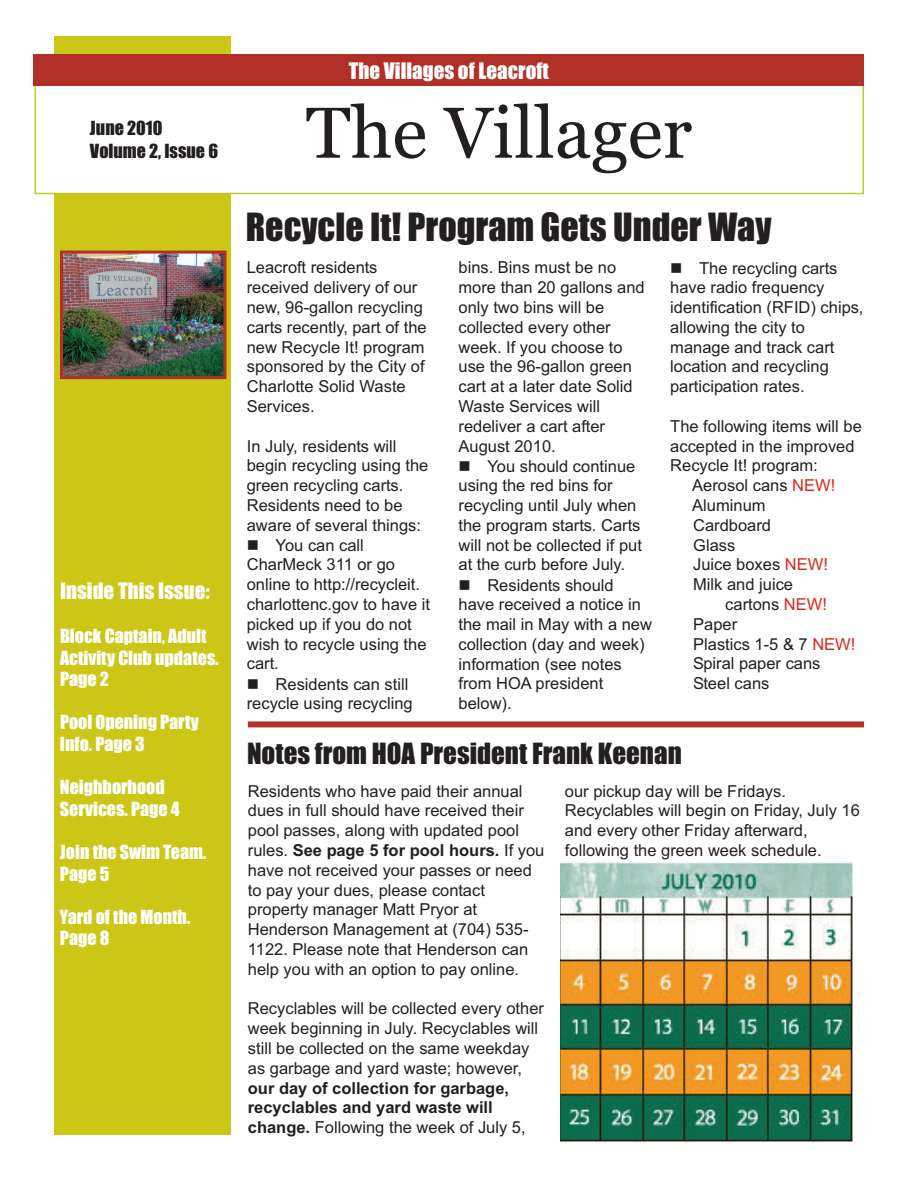
<style>
.page{position:relative;width:918px;height:1188px;background:#fff}
.page>*{position:absolute;margin:0;border:0;box-sizing:border-box;transform-origin:0 0}
.t1{font:72px "Georgia";color:#231f20}
.t2{font:36px "Impact";color:#231f20}
.t3{font:27px "Impact";color:#231f20}
.t4{font:21px "Impact";color:#fff}
.t5{font:18px/21.6px "Impact";color:#fff}
.t6{font:18px/22.5px "Impact";color:#231f20}
.t7{font:16.5px/19.8px "Arial";color:#231f20}
.t8{font:700 16.5px/19.8px "Arial";color:#231f20}
.s1{color:#d82a1f}
.s2{font-weight:700}
.s3{font-weight:400}
</style>
<div class="page">
<div style="left:54px;top:36px;width:176px;height:1098px;background:#ccc716"></div>
<div style="left:36px;top:56px;width:826px;height:137px;background:#fff"></div>
<div style="left:34px;top:54px;width:830px;height:140px;border:2px solid #becc2a"></div>
<div style="left:34px;top:54px;width:830px;height:31px;background:#b02f26"></div>
<div style="left:248px;top:721px;width:616px;height:6px;background:#b02f26"></div>
<img style="left:64px;top:255px;width:158px;height:120px">
<div style="left:60px;top:251px;width:166px;height:128px;border:3px solid #b02f26"></div>
<img style="left:560px;top:862px;width:292px;height:280px">
<p class="t6" style="left:90px;top:118px;width:130px">June 2010<br>Volume 2, Issue 6</p>
<p class="t4" style="left:60px;top:579px;width:151px">Inside This Issue:</p>
<p class="t5" style="left:60px;top:626px;width:160px">Block Captain, Adult<br>Activity Club updates.<br>Page 2</p>
<p class="t5" style="left:60px;top:712px;width:140px">Pool Opening Party<br>Info. Page 3</p>
<p class="t5" style="left:60px;top:777px;width:121px">Neighborhood<br>Services. Page 4</p>
<p class="t5" style="left:60px;top:842px;width:148px">Join the Swim Team.<br>Page 5</p>
<p class="t5" style="left:60px;top:907px;width:132px">Yard of the Month.<br>Page 8</p>
<p class="t4" style="left:349px;top:59px;width:202px">The Villages of Leacroft</p>
<h1 class="t1" style="left:306px;top:91px;width:388px">The Villager</h1>
<h2 class="t2" style="left:246px;top:208px;width:527px">Recycle It! Program Gets Under Way</h2>
<p class="t7" style="left:247px;top:258px;width:181px">Leacroft residents received delivery of our new, 96-gallon recycling carts recently, part of the new Recycle It! program sponsored by the City of<br>Charlotte Solid Waste<br>Services.</p>
<p class="t7" style="left:247px;top:436px;width:151px">In July, residents will</p>
<p class="t7" style="left:247px;top:456px;width:183px">begin recycling using the</p>
<p class="t7" style="left:247px;top:476px;width:158px">green recycling carts.</p>
<p class="t7" style="left:247px;top:495px;width:157px">Residents need to be</p>
<p class="t7" style="left:247px;top:515px;width:176px">aware of several things:</p>
<p class="t7" style="left:276px;top:536px;width:90px">You can call</p>
<p class="t7" style="left:247px;top:555px;width:150px">CharMeck 311 or go</p>
<p class="t7" style="left:247px;top:575px;width:175px">online to http://recycleit.</p>
<p class="t7" style="left:247px;top:595px;width:185px">charlottenc.gov to have it</p>
<p class="t7" style="left:247px;top:614px;width:167px">picked up if you do not</p>
<p class="t7" style="left:247px;top:634px;width:181px">wish to recycle using the</p>
<p class="t7" style="left:247px;top:654px;width:34px">cart.</p>
<p class="t7" style="left:276px;top:674px;width:134px">Residents can still</p>
<p class="t7" style="left:247px;top:694px;width:167px">recycle using recycling</p>
<p class="t7" style="left:459px;top:258px;width:188px">bins. Bins must be no more than 20 gallons and only two bins will be collected every other week. If you choose to use the 96-gallon green cart at a later date Solid<br>Waste Services will redeliver a cart after<br>August 2010.</p>
<p class="t7" style="left:487px;top:457px;width:150px">You should continue</p>
<p class="t7" style="left:459px;top:476px;width:156px">using the red bins for</p>
<p class="t7" style="left:459px;top:496px;width:179px">recycling until July when</p>
<p class="t7" style="left:459px;top:515px;width:183px">the program starts. Carts</p>
<p class="t7" style="left:459px;top:535px;width:185px">will not be collected if put</p>
<p class="t7" style="left:459px;top:555px;width:168px">at the curb before July.</p>
<p class="t7" style="left:487px;top:575px;width:128px">Residents should</p>
<p class="t7" style="left:459px;top:595px;width:184px">have received a notice in</p>
<p class="t7" style="left:459px;top:614px;width:195px">the mail in May with a new</p>
<p class="t7" style="left:459px;top:634px;width:188px">collection (day and week)</p>
<p class="t7" style="left:459px;top:654px;width:165px">information (see notes</p>
<p class="t7" style="left:459px;top:674px;width:146px">from HOA president</p>
<p class="t7" style="left:459px;top:694px;width:55px">below).</p>
<p class="t7" style="left:670px;top:259px;width:195px;text-indent:29px">The recycling carts have radio frequency identification (RFID) chips, allowing the city to manage and track cart location and recycling participation rates.</p>
<p class="t7" style="left:670px;top:416px;width:193px">The following items will be</p>
<p class="t7" style="left:670px;top:436px;width:186px">accepted in the improved</p>
<p class="t7" style="left:670px;top:456px;width:149px">Recycle It! program:</p>
<p class="t7" style="left:692px;top:476px;width:145px">Aerosol cans <span class="s1">NEW!</span></p>
<p class="t7" style="left:692px;top:496px;width:75px">Aluminum</p>
<p class="t7" style="left:693px;top:515px;width:79px">Cardboard</p>
<p class="t7" style="left:693px;top:535px;width:44px">Glass</p>
<p class="t7" style="left:693px;top:555px;width:136px">Juice boxes <span class="s1">NEW!</span></p>
<p class="t7" style="left:693px;top:575px;width:101px">Milk and juice</p>
<p class="t7" style="left:725px;top:595px;width:103px">cartons <span class="s1">NEW!</span></p>
<p class="t7" style="left:693px;top:614px;width:46px">Paper</p>
<p class="t7" style="left:693px;top:634px;width:164px">Plastics 1-5 &amp; 7 <span class="s1">NEW!</span></p>
<p class="t7" style="left:693px;top:654px;width:129px">Spiral paper cans</p>
<p class="t7" style="left:693px;top:674px;width:78px">Steel cans</p>
<h3 class="t3" style="left:247px;top:739px;width:436px">Notes from HOA President Frank Keenan</h3>
<p class="t7" style="left:248px;top:781px;width:298px">Residents who have paid their annual dues in full should have received their pool passes, along with updated pool rules. <span class="s2">See page 5 for pool hours.</span> If you have not received your passes or need to pay your dues, please contact property manager Matt Pryor at Henderson Management at (704) 535- 1122. Please note that Henderson can help you with an option to pay online.</p>
<p class="t7" style="left:248px;top:999px;width:298px">Recyclables will be collected every other week beginning in July. Recyclables will still be collected on the same weekday as garbage and yard waste; however,</p>
<p class="t8" style="left:248px;top:1078px;width:279px">our day of collection for garbage, recyclables and yard waste will change. <span class="s3">Following the week of July 5,</span></p>
<p class="t7" style="left:565px;top:781px;width:296px">our pickup day will be Fridays.<br>Recyclables will begin on Friday, July 16 and every other Friday afterward, following the green week schedule.</p>
</div>
